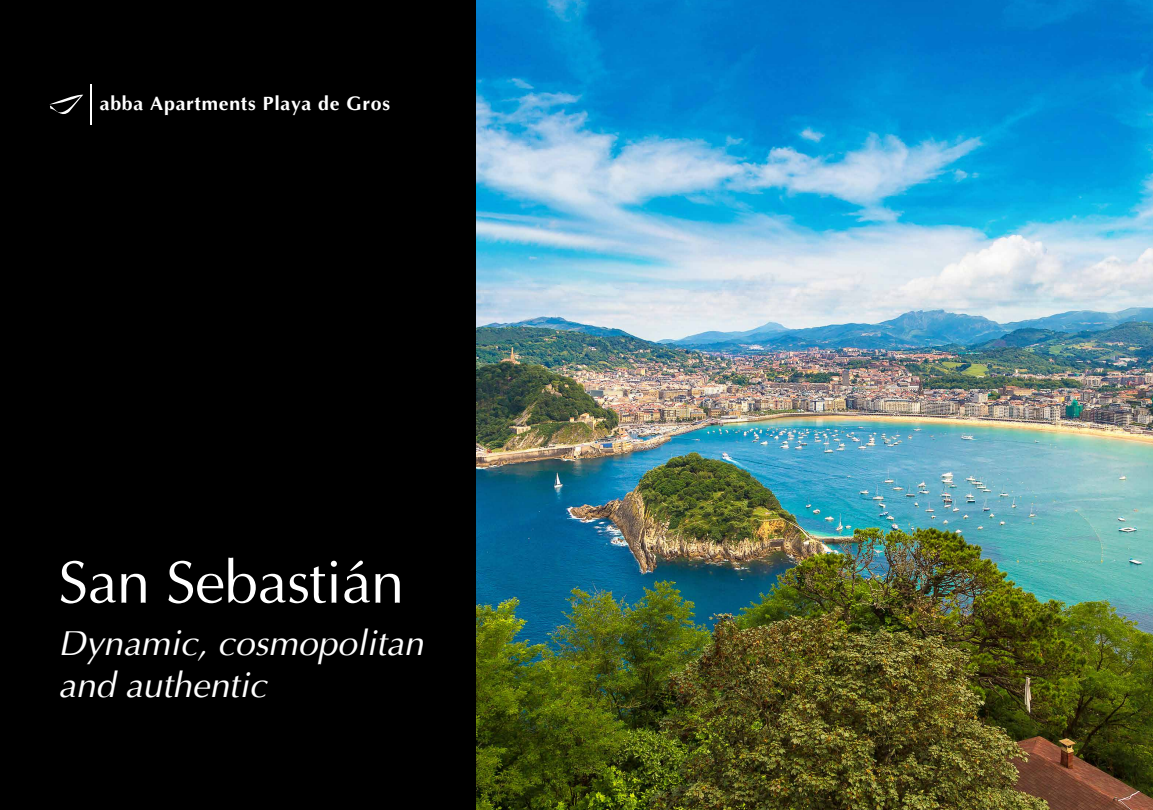
<style>
.page{position:relative;width:1153px;height:810px;background:#fff}
.page>*{position:absolute;margin:0;border:0;box-sizing:border-box;transform-origin:0 0}
.t1{font:60px "Ottawa Plain";letter-spacing:-.01em;color:#fff}
.t2{font:italic 35.33px/42.5px "Ottawa";color:#fff}
.t3{font:700 19.58px "Ottawa";letter-spacing:.04em;color:#fff}
</style>
<div class="page">
<img style="left:476px;top:0;width:677px;height:810px">
<div style="left:0;top:0;width:476px;height:810px;background:#000"></div>
<hr style="left:90px;top:84px;width:1px;height:40px;background:#fff">
<svg style="left:49px;top:95px;width:34px;height:19px"></svg>
<p class="t3" style="left:100px;top:91px;width:292px">abba Apartments Playa de Gros</p>
<h1 class="t1" style="left:58px;top:547px;width:348px">San Sebastián</h1>
<p class="t2" style="left:58px;top:622px;width:367px">Dynamic, cosmopolitan and authentic</p>
</div>
